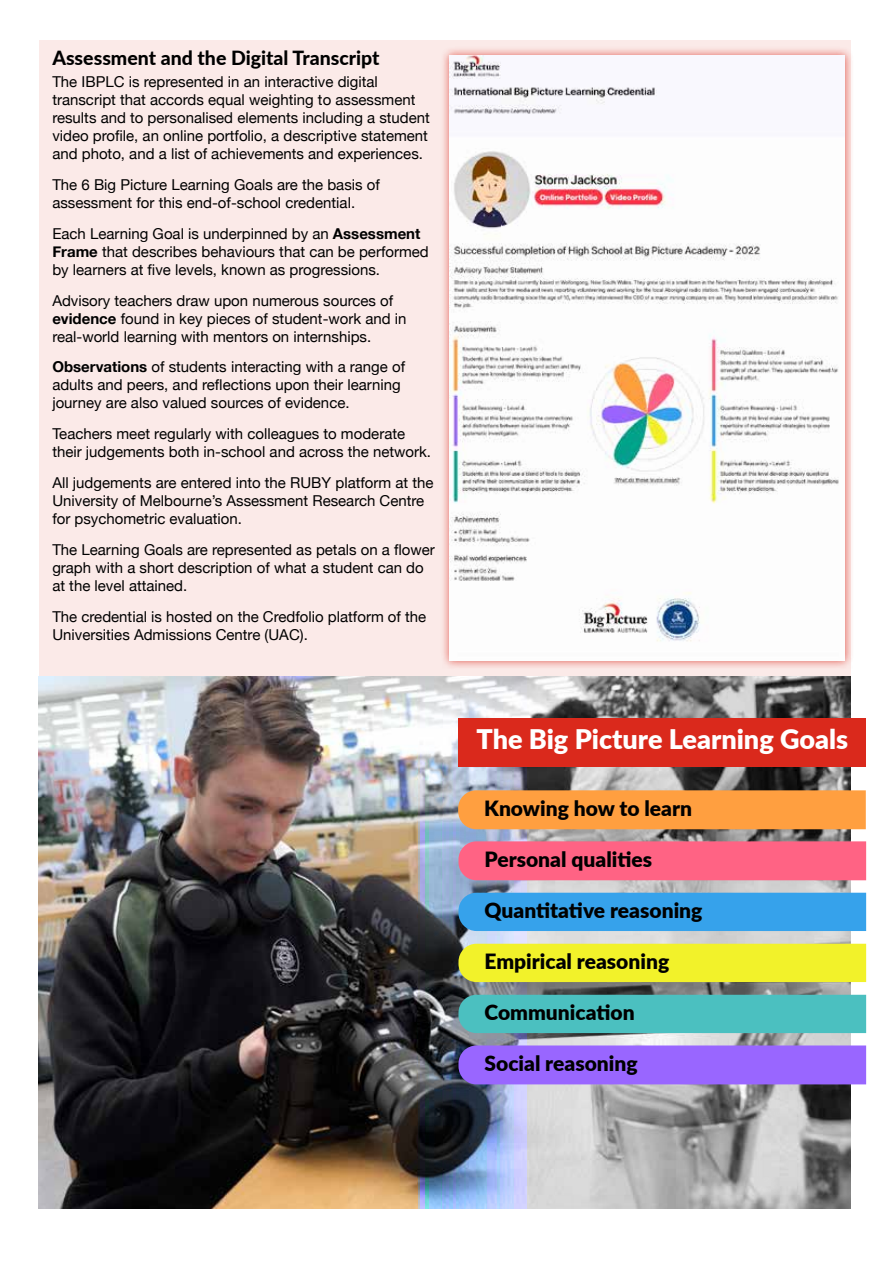
<style>
.page{position:relative;width:893px;height:1263px;background:#fff}
.page>*{position:absolute;margin:0;border:0;box-sizing:border-box;transform-origin:0 0}
.t1{font:900 27px "Lato";color:#fff}
.t2{font:900 21px "Lato";color:#000}
.t3{font:800 19.5px "Lato";color:#000}
.t4{font:15px/18px "Helvetica Neue";color:#000}
.s1{font-weight:700}
</style>
<div class="page">
<img style="left:39px;top:676px;width:379px;height:533px">
<div style="left:39px;top:41px;width:812px;height:635px;background:#fbeae8"></div>
<div style="left:440px;top:46px;width:414px;height:623px;background:#da291c;opacity:.75"></div>
<img style="left:450px;top:55px;width:395px;height:605px">
<svg style="left:418px;top:676px;width:433px;height:533px;background:#9699a0"></svg>
<div style="left:458px;top:790px;width:408px;height:39px;background:#ff9f40"></div>
<div style="left:458px;top:841px;width:408px;height:39px;background:#ff6384"></div>
<div style="left:458px;top:1045px;width:408px;height:39px;background:#96f"></div>
<div style="left:458px;top:893px;width:408px;height:38px;background:#36a2eb"></div>
<div style="left:458px;top:995px;width:408px;height:38px;background:#4bc0c0"></div>
<div style="left:458px;top:944px;width:408px;height:38px;background:#f2f22a"></div>
<div style="left:458px;top:718px;width:408px;height:49px;background:#da291c"></div>
<h3 class="t3" style="left:52px;top:44px;width:329px">Assessment and the Digital Transcript</h3>
<p class="t4" style="left:52px;top:74px;width:379px">The IBPLC is represented in an interactive digital transcript that accords equal weighting to assessment results and to personalised elements including a student video profile, an online portfolio, a descriptive statement and photo, and a list of achievements and experiences.</p>
<p class="t4" style="left:52px;top:177px;width:329px">The 6 Big Picture Learning Goals are the basis of assessment for this end-of-school credential.</p>
<p class="t4" style="left:52px;top:225px;width:378px">Each Learning Goal is underpinned by an <span class="s1">Assessment<br>Frame</span> that describes behaviours that can be performed by learners at five levels, known as progressions.</p>
<p class="t4" style="left:52px;top:292px;width:356px">Advisory teachers draw upon numerous sources of <span class="s1">evidence</span> found in key pieces of student-work and in real-world learning with mentors on internships.</p>
<p class="t4" style="left:52px;top:359px;width:354px"><span class="s1">Observations</span> of students interacting with a range of adults and peers, and reflections upon their learning journey are also valued sources of evidence.</p>
<p class="t4" style="left:52px;top:426px;width:380px">Teachers meet regularly with colleagues to moderate their judgements both in-school and across the network.</p>
<p class="t4" style="left:52px;top:474px;width:383px">All judgements are entered into the RUBY platform at the<br>University of Melbourne’s Assessment Research Centre for psychometric evaluation.</p>
<p class="t4" style="left:52px;top:541px;width:384px">The Learning Goals are represented as petals on a flower graph with a short description of what a student can do at the level attained.</p>
<p class="t4" style="left:52px;top:608px;width:375px">The credential is hosted on the Credfolio platform of the<br>Universities Admissions Centre (UAC).</p>
<h1 class="t1" style="left:476px;top:718px;width:373px">The Big Picture Learning Goals</h1>
<h2 class="t2" style="left:484px;top:792px;width:209px">Knowing how to learn</h2>
<h2 class="t2" style="left:484px;top:843px;width:169px">Personal qualities</h2>
<h2 class="t2" style="left:484px;top:895px;width:219px">Quantitative reasoning</h2>
<h2 class="t2" style="left:484px;top:946px;width:186px">Empirical reasoning</h2>
<h2 class="t2" style="left:484px;top:997px;width:152px">Communication</h2>
<h2 class="t2" style="left:484px;top:1047px;width:155px">Social reasoning</h2>
</div>
